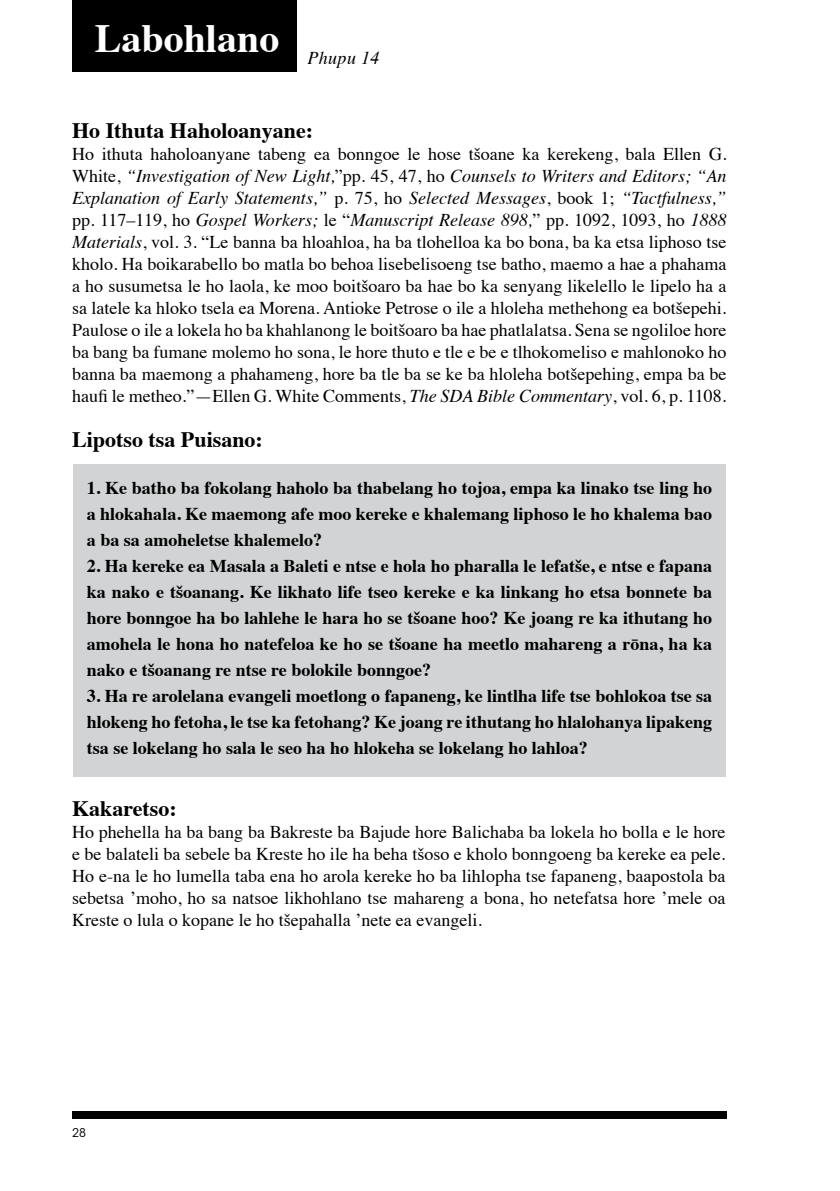
<style>
.page{position:relative;width:840px;height:1191px;background:#fff}
.page>*{position:absolute;margin:0;border:0;box-sizing:border-box;transform-origin:0 0}
.t1{font:700 40px "Times";color:#fff}
.t2{font:700 22px "Times";color:#000}
.t3{font:18px/22px "Times";color:#000;text-align:justify}
.t4{font:700 18px/26px "Times";color:#000;text-align:justify}
.t5{font:italic 18px "Times";letter-spacing:.02em;color:#000}
.t6{font:12px "ITC Avant Garde Std";color:#000}
.s1{font-style:italic}
</style>
<div class="page">
<div style="left:72px;top:1111px;width:654px;height:8px;background:#000"></div>
<div style="left:72px;top:0;width:225px;height:71px;background:#000"></div>
<div style="left:73px;top:464px;width:652px;height:313px;background:#d1d3d4"></div>
<h1 class="t1" style="left:95px;top:0;width:186px">Labohlano</h1>
<p class="t5" style="left:307px;top:42px;width:74px">Phupu 14</p>
<p class="t2" style="left:72px;top:110px;width:242px">Ho Ithuta Haholoanyane:</p>
<p class="t3" style="left:72px;top:142px;width:655px">Ho ithuta haholoanyane tabeng ea bonngoe le hose tšoane ka kerekeng, bala Ellen G.<br>White, <span class="s1">“Investigation of New Light,</span>”pp. 45, 47, ho <span class="s1">Counsels to Writers and Editors; “An Explanation of Early Statements,”</span> p. 75, ho <span class="s1">Selected Messages</span>, book 1; <span class="s1">“Tactfulness,” </span>pp. 117–119, ho <span class="s1">Gospel Workers;</span> le “<span class="s1">Manuscript Release 898,</span>” pp. 1092, 1093, ho <span class="s1">1888<br>Materials</span>, vol. 3. “Le banna ba hloahloa, ha ba tlohelloa ka bo bona, ba ka etsa liphoso tse kholo. Ha boikarabello bo matla bo behoa lisebelisoeng tse batho, maemo a hae a phahama a ho susumetsa le ho laola, ke moo boitšoaro ba hae bo ka senyang likelello le lipelo ha a sa latele ka hloko tsela ea Morena. Antioke Petrose o ile a hloleha methehong ea botšepehi.<br>Paulose o ile a lokela ho ba khahlanong le boitšoaro ba hae phatlalatsa. Sena se ngoliloe hore ba bang ba fumane molemo ho sona, le hore thuto e tle e be e tlhokomeliso e mahlonoko ho banna ba maemong a phahameng, hore ba tle ba se ke ba hloleha botšepehing, empa ba be haufi le metheo.”—Ellen G. White Comments, <span class="s1">The SDA Bible Commentary</span>, vol. 6, p. 1108.</p>
<p class="t2" style="left:72px;top:418px;width:192px">Lipotso tsa Puisano:</p>
<p class="t4" style="left:87px;top:473px;width:626px">1. Ke batho ba fokolang haholo ba thabelang ho tojoa, empa ka linako tse ling ho a hlokahala. Ke maemong afe moo kereke e khalemang liphoso le ho khalema bao a ba sa amoheletse khalemelo?</p>
<p class="t4" style="left:87px;top:551px;width:626px">2. Ha kereke ea Masala a Baleti e ntse e hola ho pharalla le lefatše, e ntse e fapana ka nako e tšoanang. Ke likhato life tseo kereke e ka linkang ho etsa bonnete ba hore bonngoe ha bo lahlehe le hara ho se tšoane hoo? Ke joang re ka ithutang ho amohela le hona ho natefeloa ke ho se tšoane ha meetlo mahareng a rōna, ha ka nako e tšoanang re ntse re bolokile bonngoe?</p>
<p class="t4" style="left:87px;top:681px;width:626px">3. Ha re arolelana evangeli moetlong o fapaneng, ke lintlha life tse bohlokoa tse sa hlokeng ho fetoha, le tse ka fetohang? Ke joang re ithutang ho hlalohanya lipakeng tsa se lokelang ho sala le seo ha ho hlokeha se lokelang ho lahloa?</p>
<p class="t2" style="left:72px;top:787px;width:106px">Kakaretso:</p>
<p class="t3" style="left:72px;top:819px;width:654px">Ho phehella ha ba bang ba Bakreste ba Bajude hore Balichaba ba lokela ho bolla e le hore e be balateli ba sebele ba Kreste ho ile ha beha tšoso e kholo bonngoeng ba kereke ea pele.<br>Ho e-na le ho lumella taba ena ho arola kereke ho ba lihlopha tse fapaneng, baapostola ba sebetsa ’moho, ho sa natsoe likhohlano tse mahareng a bona, ho netefatsa hore ’mele oa Kreste o lula o kopane le ho tšepahalla ’nete ea evangeli.</p>
<p class="t6" style="left:72px;top:1125px;width:15px">28</p>
</div>
